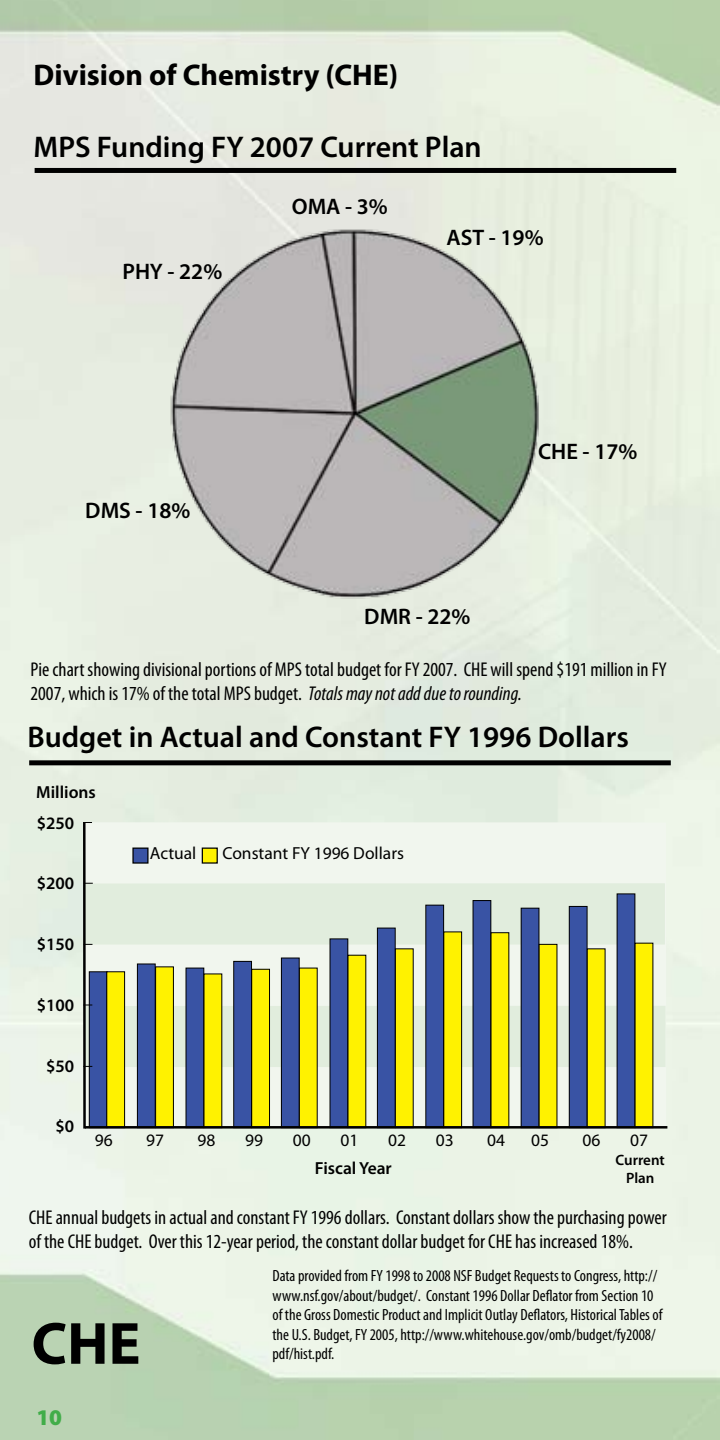
<style>
.page{position:relative;width:720px;height:1440px;background:#fff}
.page>*{position:absolute;margin:0;border:0;box-sizing:border-box;transform-origin:0 0}
.t1{font:700 60px "Myriad Pro";color:#000}
.t2{font:600 30px "Myriad Pro";color:#000}
.t3{font:700 30px "Myriad Pro";color:#000}
.t4{font:600 22.5px "Myriad Pro";color:#000}
.t5{font:900 22.5px "Myriad Pro";color:#41ad49}
.t6{font:condensed 20px/24px "Myriad Pro";color:#000}
.t7{font:17.5px "Myriad Pro";color:#000}
.t8{font:600 17.5px "Myriad Pro";color:#000}
.t9{font:condensed 16.25px/19.5px "Myriad Pro";color:#000}
.t10{font:600 15px/18px "Myriad Pro";color:#000;text-align:center}
.s1{font-style:italic}
</style>
<div class="page">
<div style="left:35px;top:168px;width:641px;height:5px;background:#000"></div>
<img style="left:156px;top:212px;width:394px;height:389px">
<div style="left:29px;top:760px;width:642px;height:5px;background:#000"></div>
<div style="left:85px;top:822px;width:581px;height:306px;background:#f1f6ee"></div>
<div style="left:85px;top:1006px;width:581px;height:61px;background:#e1eddd"></div>
<div style="left:84px;top:883px;width:581px;height:62px;background:#e1eddd"></div>
<div style="left:133px;top:848px;width:15px;height:15px;background:#3953a4"></div>
<div style="left:132px;top:848px;width:17px;height:16px;border:1px solid #000"></div>
<div style="left:202px;top:848px;width:15px;height:15px;background:#fff200"></div>
<div style="left:202px;top:848px;width:16px;height:16px;border:1px solid #000"></div>
<div style="left:89px;top:972px;width:18px;height:156px;background:#3953a4"></div>
<div style="left:89px;top:971px;width:18px;height:157px;border:1px solid #000"></div>
<div style="left:107px;top:972px;width:18px;height:156px;background:#fff200"></div>
<div style="left:106px;top:971px;width:19px;height:157px;border:1px solid #000"></div>
<div style="left:137px;top:964px;width:18px;height:164px;background:#3953a4"></div>
<div style="left:137px;top:964px;width:19px;height:164px;border:1px solid #000"></div>
<div style="left:156px;top:967px;width:17px;height:161px;background:#fff200"></div>
<div style="left:155px;top:967px;width:19px;height:161px;border:1px solid #000"></div>
<div style="left:186px;top:968px;width:18px;height:160px;background:#3953a4"></div>
<div style="left:186px;top:968px;width:18px;height:160px;border:1px solid #000"></div>
<div style="left:204px;top:974px;width:18px;height:154px;background:#fff200"></div>
<div style="left:234px;top:961px;width:18px;height:167px;background:#3953a4"></div>
<div style="left:233px;top:961px;width:19px;height:167px;border:1px solid #000"></div>
<div style="left:252px;top:969px;width:18px;height:159px;background:#fff200"></div>
<div style="left:251px;top:969px;width:19px;height:159px;border:1px solid #000"></div>
<div style="left:281px;top:958px;width:18px;height:170px;background:#3953a4"></div>
<div style="left:281px;top:958px;width:19px;height:170px;border:1px solid #000"></div>
<div style="left:299px;top:968px;width:18px;height:160px;background:#fff200"></div>
<div style="left:299px;top:968px;width:19px;height:160px;border:1px solid #000"></div>
<div style="left:330px;top:939px;width:18px;height:189px;background:#3953a4"></div>
<div style="left:330px;top:939px;width:18px;height:189px;border:1px solid #000"></div>
<div style="left:348px;top:955px;width:18px;height:173px;background:#fff200"></div>
<div style="left:377px;top:928px;width:18px;height:200px;background:#3953a4"></div>
<div style="left:377px;top:928px;width:19px;height:200px;border:1px solid #000"></div>
<div style="left:395px;top:949px;width:18px;height:179px;background:#fff200"></div>
<div style="left:395px;top:949px;width:19px;height:179px;border:1px solid #000"></div>
<div style="left:426px;top:905px;width:18px;height:223px;background:#3953a4"></div>
<div style="left:444px;top:932px;width:18px;height:196px;background:#fff200"></div>
<div style="left:443px;top:932px;width:19px;height:196px;border:1px solid #000"></div>
<div style="left:473px;top:901px;width:18px;height:227px;background:#3953a4"></div>
<div style="left:473px;top:900px;width:18px;height:228px;border:1px solid #000"></div>
<div style="left:491px;top:933px;width:18px;height:195px;background:#fff200"></div>
<div style="left:521px;top:908px;width:18px;height:220px;background:#3953a4"></div>
<div style="left:521px;top:908px;width:18px;height:220px;border:1px solid #000"></div>
<div style="left:539px;top:944px;width:18px;height:184px;background:#fff200"></div>
<div style="left:569px;top:906px;width:18px;height:222px;background:#3953a4"></div>
<div style="left:569px;top:906px;width:18px;height:222px;border:1px solid #000"></div>
<div style="left:587px;top:949px;width:18px;height:179px;background:#fff200"></div>
<div style="left:587px;top:949px;width:18px;height:179px;border:1px solid #000"></div>
<div style="left:617px;top:894px;width:18px;height:234px;background:#3953a4"></div>
<div style="left:617px;top:894px;width:18px;height:234px;border:1px solid #000"></div>
<div style="left:635px;top:943px;width:18px;height:185px;background:#fff200"></div>
<hr style="left:85px;top:1126px;width:582px;height:3px;background:#000">
<hr style="left:83px;top:823px;width:3px;height:306px;background:#000">
<h2 class="t3" style="left:34px;top:55px;width:366px">Division of Chemistry (CHE)</h2>
<h2 class="t2" style="left:34px;top:128px;width:450px">MPS Funding FY 2007 Current Plan</h2>
<p class="t4" style="left:122px;top:257px;width:101px">PHY - 22%</p>
<p class="t4" style="left:85px;top:496px;width:107px">DMS - 18%</p>
<p class="t4" style="left:292px;top:192px;width:97px">OMA - 3%</p>
<p class="t4" style="left:446px;top:223px;width:99px">AST - 19%</p>
<p class="t4" style="left:538px;top:437px;width:101px">CHE - 17%</p>
<p class="t4" style="left:364px;top:603px;width:108px">DMR - 22%</p>
<p class="t6" style="left:31px;top:657px;width:637px">Pie chart showing divisional portions of MPS total budget for FY 2007. CHE will spend $191 million in FY<br>2007, which is 17% of the total MPS budget. <span class="s1">Totals may not add due to rounding.</span></p>
<h2 class="t2" style="left:28px;top:718px;width:603px">Budget in Actual and Constant FY 1996 Dollars</h2>
<p class="t8" style="left:36px;top:781px;width:61px">Millions</p>
<p class="t8" style="left:37px;top:812px;width:39px">$250</p>
<p class="t8" style="left:37px;top:872px;width:39px">$200</p>
<p class="t8" style="left:37px;top:933px;width:39px">$150</p>
<p class="t8" style="left:37px;top:994px;width:39px">$100</p>
<p class="t8" style="left:46px;top:1055px;width:30px">$50</p>
<p class="t8" style="left:56px;top:1115px;width:20px">$0</p>
<p class="t7" style="left:150px;top:843px;width:48px">Actual</p>
<p class="t7" style="left:222px;top:843px;width:183px">Constant FY 1996 Dollars</p>
<p class="t7" style="left:95px;top:1130px;width:19px">96</p>
<p class="t7" style="left:146px;top:1130px;width:19px">97</p>
<p class="t7" style="left:198px;top:1130px;width:19px">98</p>
<p class="t7" style="left:245px;top:1130px;width:19px">99</p>
<p class="t7" style="left:293px;top:1130px;width:19px">00</p>
<p class="t7" style="left:341px;top:1130px;width:19px">01</p>
<p class="t7" style="left:388px;top:1130px;width:19px">02</p>
<p class="t7" style="left:436px;top:1130px;width:19px">03</p>
<p class="t7" style="left:487px;top:1130px;width:19px">04</p>
<p class="t7" style="left:531px;top:1130px;width:19px">05</p>
<p class="t7" style="left:582px;top:1130px;width:19px">06</p>
<p class="t7" style="left:630px;top:1130px;width:19px">07</p>
<p class="t8" style="left:315px;top:1157px;width:78px">Fiscal Year</p>
<p class="t10" style="left:616px;top:1150px;width:51px">Current<br>Plan</p>
<p class="t6" style="left:29px;top:1205px;width:639px">CHE annual budgets in actual and constant FY 1996 dollars. Constant dollars show the purchasing power of the CHE budget. Over this 12-year period, the constant dollar budget for CHE has increased 18%.</p>
<p class="t9" style="left:272px;top:1266px;width:391px">Data provided from FY 1998 to 2008 NSF Budget Requests to Congress, http:// www.nsf.gov/about/budget/. Constant 1996 Dollar Deflator from Section 10 of the Gross Domestic Product and Implicit Outlay Deflators, Historical Tables of the U.S. Budget, FY 2005, http://www.whitehouse.gov/omb/budget/fy2008/ pdf/hist.pdf.</p>
<h1 class="t1" style="left:32px;top:1304px;width:111px">CHE</h1>
<p class="t5" style="left:36px;top:1402px;width:27px">10</p>
</div>
